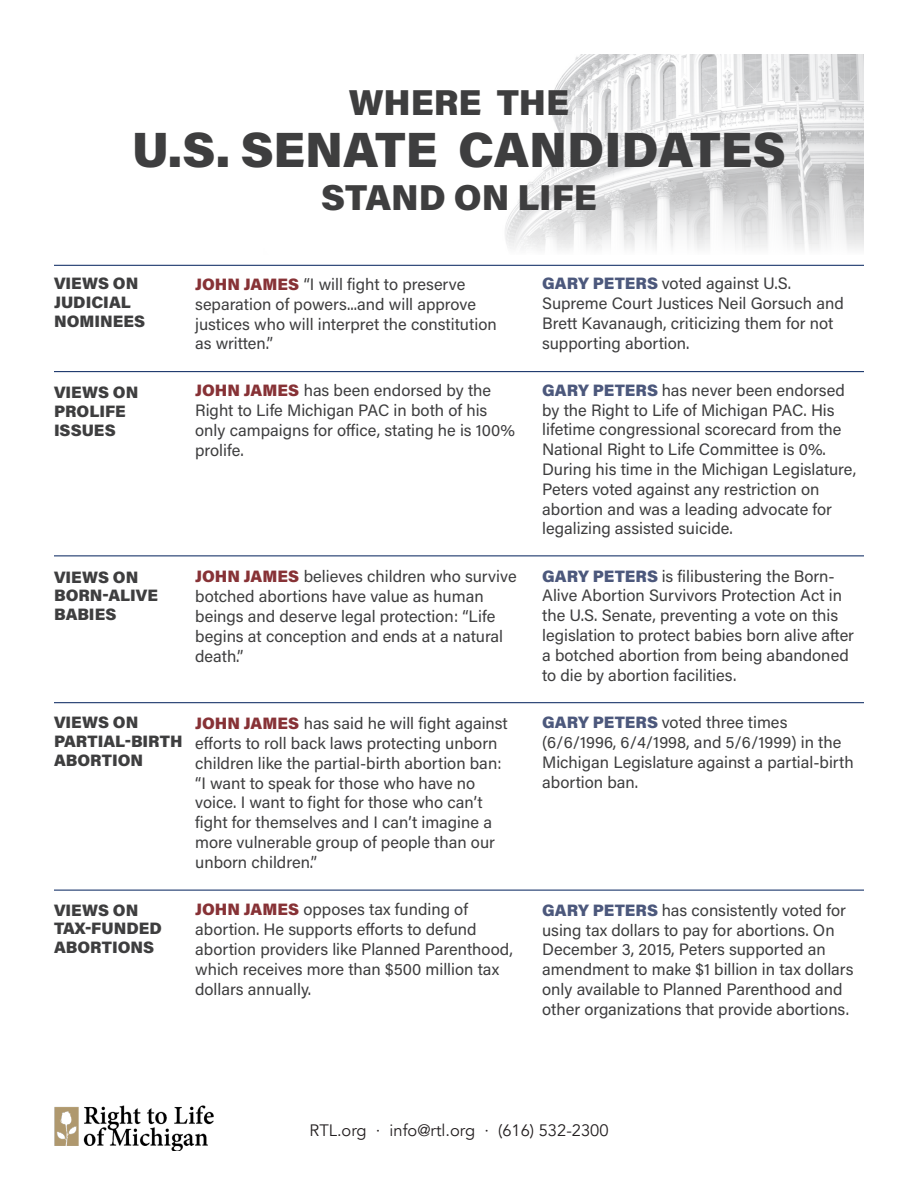
<style>
.page{position:relative;width:918px;height:1188px;background:#fff}
.page>*{position:absolute;margin:0;border:0;box-sizing:border-box;transform-origin:0 0}
.t1{font:900 49.5px "Acumin Pro";color:#3e3e3f}
.t2{font:900 36px "Acumin Pro";color:#3e3e3f}
.t3{font:16.5px/19.8px "Acumin Pro";color:#3e3e3f}
.t4{font:900 16.5px/18.8px "Acumin Pro";color:#3e3e3f}
.t5{font:16.5px "Avenir";color:#231f20}
.s1{font-weight:900;color:#873236}
.s2{font-weight:900;color:#4c587c}
</style>
<div class="page">
<img style="left:505px;top:54px;width:359px;height:196px">
<img style="left:54px;top:1105px;width:160px;height:46px">
<hr style="left:54px;top:265px;width:810px;height:1px;background:#00205b">
<hr style="left:54px;top:371px;width:810px;height:1px;background:#00205b">
<hr style="left:54px;top:556px;width:810px;height:1px;background:#00205b">
<hr style="left:54px;top:702px;width:810px;height:1px;background:#00205b">
<hr style="left:54px;top:890px;width:810px;height:1px;background:#00205b">
<p class="t2" style="left:349px;top:77px;width:222px">WHERE THE</p>
<p class="t1" style="left:132px;top:115px;width:655px">U.S. SENATE CANDIDATES</p>
<p class="t2" style="left:321px;top:172px;width:277px">STAND ON LIFE</p>
<p class="t4" style="left:54px;top:273px;width:86px">VIEWS ON</p>
<p class="t4" style="left:54px;top:292px;width:78px">JUDICIAL</p>
<p class="t4" style="left:54px;top:311px;width:93px">NOMINEES</p>
<p class="t4" style="left:54px;top:382px;width:86px">VIEWS ON</p>
<p class="t4" style="left:54px;top:401px;width:73px">PROLIFE</p>
<p class="t4" style="left:54px;top:420px;width:63px">ISSUES</p>
<p class="t4" style="left:54px;top:567px;width:106px">VIEWS ON<br>BORN-ALIVE</p>
<p class="t4" style="left:54px;top:604px;width:64px">BABIES</p>
<p class="t4" style="left:54px;top:712px;width:86px">VIEWS ON</p>
<p class="t4" style="left:54px;top:731px;width:130px">PARTIAL-BIRTH</p>
<p class="t4" style="left:54px;top:750px;width:91px">ABORTION</p>
<p class="t3" style="left:195px;top:274px;width:303px"><span class="s1">JOHN JAMES</span> “I will fight to preserve separation of powers...and will approve justices who will interpret the constitution as written.”</p>
<p class="t3" style="left:542px;top:273px;width:303px"><span class="s2">GARY PETERS</span> voted against U.S.<br>Supreme Court Justices Neil Gorsuch and Brett Kavanaugh, criticizing them for not supporting abortion.</p>
<p class="t3" style="left:195px;top:380px;width:321px"><span class="s1">JOHN JAMES</span> has been endorsed by the<br>Right to Life Michigan PAC in both of his only campaigns for office, stating he is 100% prolife.</p>
<p class="t3" style="left:542px;top:379px;width:316px"><span class="s2">GARY PETERS</span> has never been endorsed by the Right to Life of Michigan PAC. His lifetime congressional scorecard from the National Right to Life Committee is 0%.<br>During his time in the Michigan Legislature, Peters voted against any restriction on abortion and was a leading advocate for legalizing assisted suicide.</p>
<p class="t3" style="left:195px;top:566px;width:323px"><span class="s1">JOHN JAMES</span> believes children who survive botched abortions have value as human beings and deserve legal protection: “Life begins at conception and ends at a natural death.”</p>
<p class="t3" style="left:542px;top:565px;width:313px"><span class="s2">GARY PETERS</span> is filibustering the Born-Alive Abortion Survivors Protection Act in the U.S. Senate, preventing a vote on this legislation to protect babies born alive after a botched abortion from being abandoned to die by abortion facilities.</p>
<p class="t3" style="left:195px;top:713px;width:314px"><span class="s1">JOHN JAMES</span> has said he will fight against efforts to roll back laws protecting unborn children like the partial-birth abortion ban:</p>
<p class="t3" style="left:195px;top:772px;width:301px">“I want to speak for those who have no voice. I want to fight for those who can’t fight for themselves and I can’t imagine a more vulnerable group of people than our unborn children.”</p>
<p class="t3" style="left:542px;top:712px;width:313px"><span class="s2">GARY PETERS</span> voted three times (6/6/1996, 6/4/1998, and 5/6/1999) in the Michigan Legislature against a partial-birth abortion ban.</p>
<p class="t4" style="left:54px;top:900px;width:86px">VIEWS ON</p>
<p class="t4" style="left:54px;top:918px;width:109px">TAX-FUNDED</p>
<p class="t4" style="left:54px;top:937px;width:102px">ABORTIONS</p>
<p class="t3" style="left:195px;top:899px;width:319px"><span class="s1">JOHN JAMES</span> opposes tax funding of abortion. He supports efforts to defund abortion providers like Planned Parenthood, which receives more than $500 million tax dollars annually.</p>
<p class="t3" style="left:542px;top:900px;width:313px"><span class="s2">GARY PETERS</span> has consistently voted for using tax dollars to pay for abortions. On December 3, 2015, Peters supported an amendment to make $1 billion in tax dollars only available to Planned Parenthood and other organizations that provide abortions.</p>
<p class="t5" style="left:309px;top:1120px;width:301px">RTL.org · info@rtl.org · (616) 532-2300</p>
</div>
